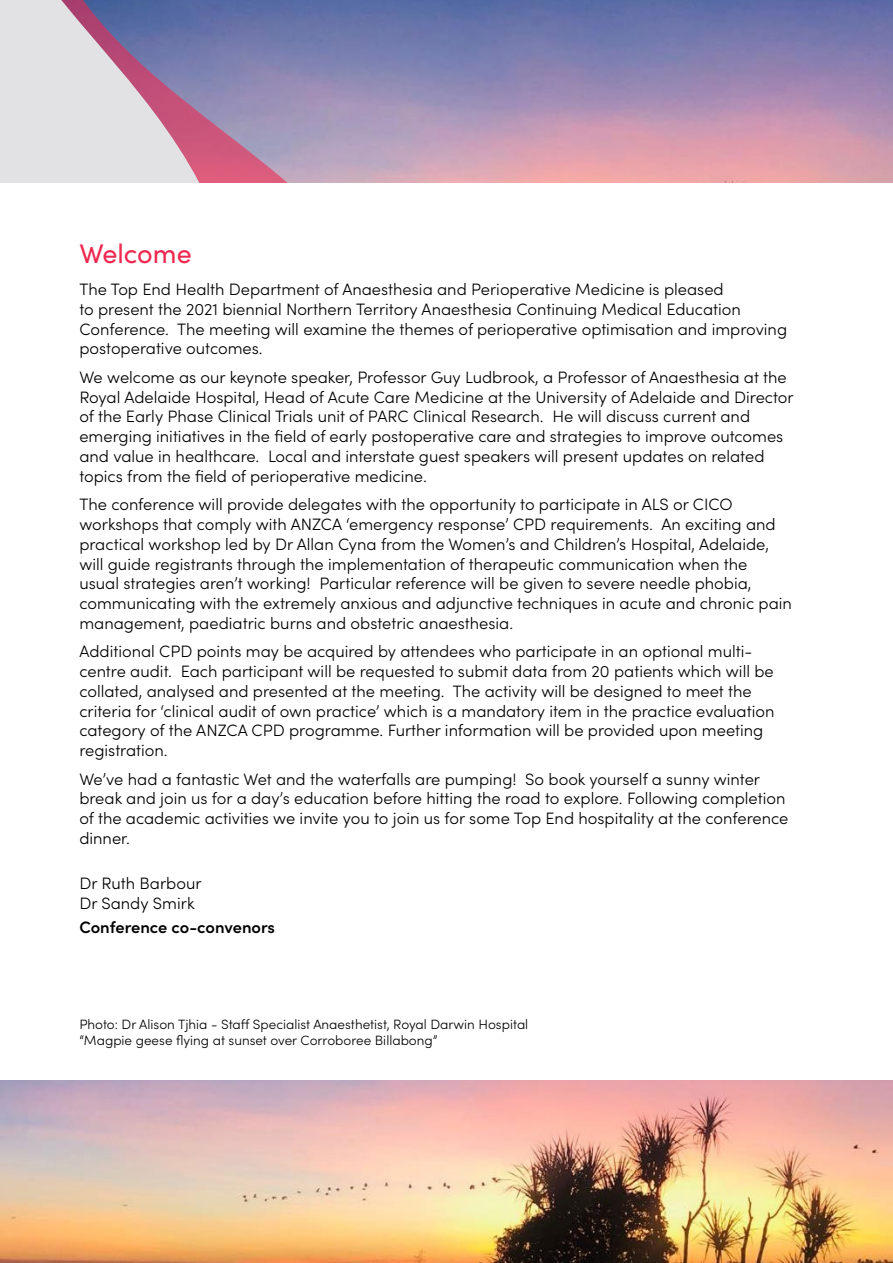
<style>
.page{position:relative;width:893px;height:1263px;background:#fff}
.page>*{position:absolute;margin:0;border:0;box-sizing:border-box;transform-origin:0 0}
.t1{font:27px "Sofia Pro";color:#ee284f}
.t2{font:300 16.5px/19.8px "Sofia Pro";color:#000}
.t3{font:600 16.5px "Sofia Pro";letter-spacing:-.005em;color:#000}
.t4{font:300 13.5px/16.2px "Sofia Pro";color:#000}
</style>
<div class="page">
<img style="left:493px;top:0;width:400px;height:183px">
<img style="left:0;top:1080px;width:893px;height:183px">
<svg style="left:363px;top:0;width:130px;height:183px;background:#958db4"></svg>
<svg style="left:0;top:0;width:363px;height:183px;background:#aea1bd"></svg>
<h1 class="t1" style="left:79px;top:233px;width:114px">Welcome</h1>
<p class="t2" style="left:79px;top:278px;width:709px">The Top End Health Department of Anaesthesia and Perioperative Medicine is pleased<br>to present the 2021 biennial Northern Territory Anaesthesia Continuing Medical Education Conference. The meeting will examine the themes of perioperative optimisation and improving postoperative outcomes.</p>
<p class="t2" style="left:79px;top:366px;width:716px">We welcome as our keynote speaker, Professor Guy Ludbrook, a Professor of Anaesthesia at the Royal Adelaide Hospital, Head of Acute Care Medicine at the University of Adelaide and Director of the Early Phase Clinical Trials unit of PARC Clinical Research. He will discuss current and emerging initiatives in the field of early postoperative care and strategies to improve outcomes and value in healthcare. Local and interstate guest speakers will present updates on related topics from the field of perioperative medicine.</p>
<p class="t2" style="left:79px;top:493px;width:714px">The conference will provide delegates with the opportunity to participate in ALS or CICO workshops that comply with ANZCA ‘emergency response’ CPD requirements. An exciting and practical workshop led by Dr Allan Cyna from the Women’s and Children’s Hospital, Adelaide, will guide registrants through the implementation of therapeutic communication when the<br>usual strategies aren’t working! Particular reference will be given to severe needle phobia, communicating with the extremely anxious and adjunctive techniques in acute and chronic pain management, paediatric burns and obstetric anaesthesia.</p>
<p class="t2" style="left:79px;top:641px;width:697px">Additional CPD points may be acquired by attendees who participate in an optional multi&shy;centre audit. Each participant will be requested to submit data from 20 patients which will be collated, analysed and presented at the meeting. The activity will be designed to meet the criteria for ‘clinical audit of own practice’ which is a mandatory item in the practice evaluation category of the ANZCA CPD programme. Further information will be provided upon meeting registration.</p>
<p class="t2" style="left:79px;top:768px;width:710px">We’ve had a fantastic Wet and the waterfalls are pumping! So book yourself a sunny winter break and join us for a day’s education before hitting the road to explore. Following completion of the academic activities we invite you to join us for some Top End hospitality at the conference dinner.</p>
<p class="t2" style="left:79px;top:873px;width:124px">Dr Ruth Barbour<br>Dr Sandy Smirk</p>
<p class="t3" style="left:79px;top:915px;width:197px">Conference co-convenors</p>
<p class="t4" style="left:79px;top:1015px;width:450px">Photo: Dr Alison Tjhia - Staff Specialist Anaesthetist, Royal Darwin Hospital “Magpie geese flying at sunset over Corroboree Billabong”</p>
</div>
